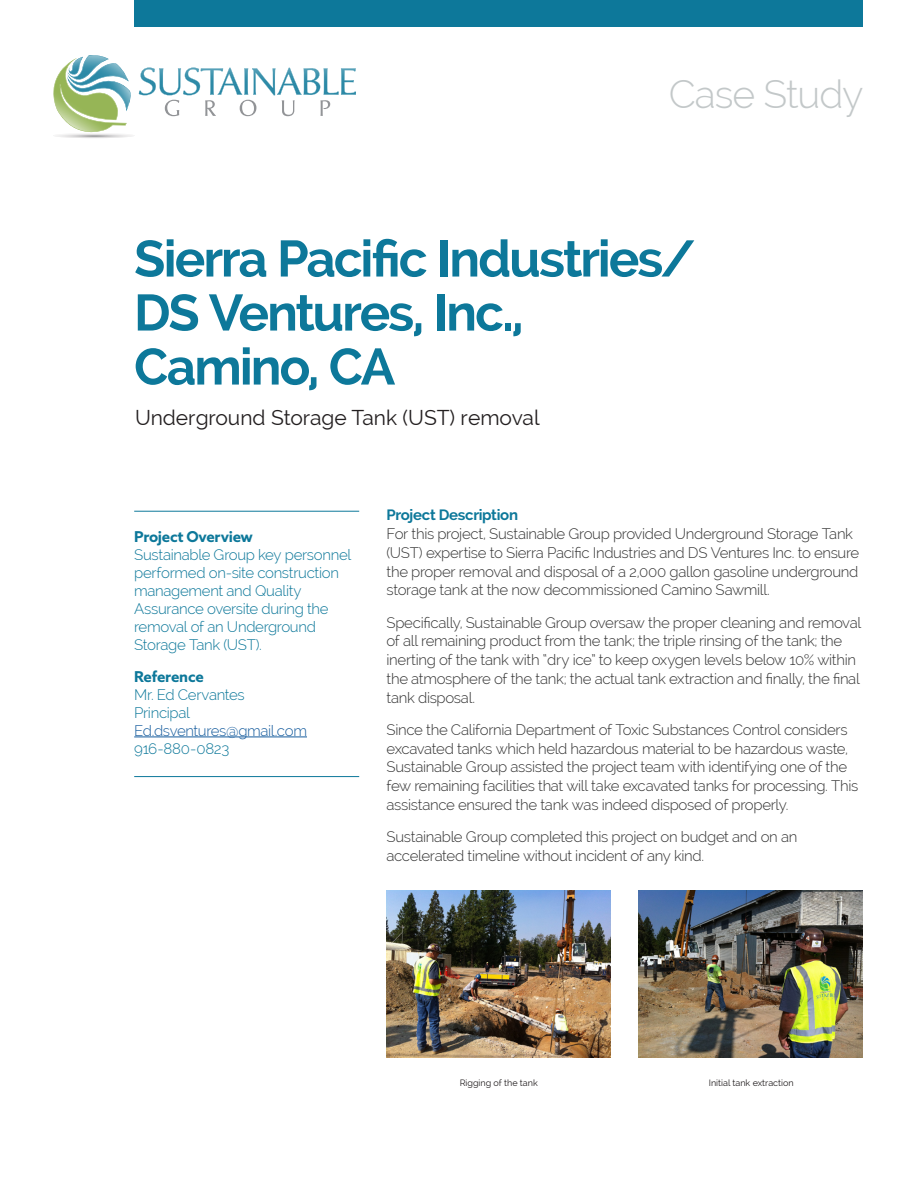
<style>
.page{position:relative;width:918px;height:1188px;background:#fff}
.page>*{position:absolute;margin:0;border:0;box-sizing:border-box;transform-origin:0 0}
.t1{font:700 51px/54px "Raleway";letter-spacing:-.04em;color:#0d789a}
.t2{font:300 39px "Raleway";letter-spacing:-.025em;color:#c3c8c9}
.t3{font:21px "Raleway";color:#231f20}
.t4{font:300 15px/18.8px "Raleway";letter-spacing:-.02em;color:#333}
.t5{font:300 15px/18px "Raleway";letter-spacing:-.02em;color:#0d789a}
.t6{font:700 15px "Azo Sans";letter-spacing:-.02em;color:#0d789a}
.t7{font:300 15px "Raleway";letter-spacing:-.025em;color:#175d9e}
.t8{font:700 15px "Raleway";letter-spacing:-.02em;color:#0d789a}
.t9{font:9px "Raleway";color:#231f20}
</style>
<div class="page">
<hr style="left:134px;top:737px;width:173px;height:1px;background:#175d9e">
<hr style="left:134px;top:511px;width:225px;height:1px;background:#0d789a">
<hr style="left:134px;top:776px;width:225px;height:1px;background:#0d789a">
<div style="left:134px;top:0;width:729px;height:27px;background:#0d789a"></div>
<svg style="left:53px;top:55px;width:303px;height:83px"></svg>
<img style="left:387px;top:891px;width:224px;height:167px">
<img style="left:638px;top:891px;width:225px;height:167px">
<h2 class="t2" style="left:669px;top:71px;width:196px">Case Study</h2>
<h1 class="t1" style="left:134px;top:232px;width:563px">Sierra Pacific Industries/<br>DS Ventures, Inc.,<br>Camino, CA</h1>
<h3 class="t3" style="left:135px;top:405px;width:406px">Underground Storage Tank (UST) removal</h3>
<p class="t6" style="left:134px;top:527px;width:120px">Project Overview</p>
<p class="t5" style="left:134px;top:546px;width:218px">Sustainable Group key personnel performed on-site construction management and Quality<br>Assurance oversite during the removal of an Underground<br>Storage Tank (UST).</p>
<p class="t6" style="left:134px;top:666px;width:71px">Reference</p>
<p class="t5" style="left:134px;top:685px;width:112px">Mr. Ed Cervantes<br>Principal</p>
<p class="t7" style="left:134px;top:722px;width:174px">Ed.dsventures@gmail.com</p>
<p class="t5" style="left:134px;top:739px;width:97px">916-880-0823</p>
<p class="t8" style="left:387px;top:507px;width:133px">Project Description</p>
<p class="t4" style="left:387px;top:524px;width:474px">For this project, Sustainable Group provided Underground Storage Tank (UST) expertise to Sierra Pacific Industries and DS Ventures Inc. to ensure the proper removal and disposal of a 2,000 gallon gasoline underground storage tank at the now decommissioned Camino Sawmill.</p>
<p class="t4" style="left:387px;top:613px;width:476px">Specifically, Sustainable Group oversaw the proper cleaning and removal of all remaining product from the tank; the triple rinsing of the tank; the inerting of the tank with “dry ice” to keep oxygen levels below 10% within the atmosphere of the tank; the actual tank extraction and finally, the final tank disposal.</p>
<p class="t4" style="left:387px;top:720px;width:473px">Since the California Department of Toxic Substances Control considers excavated tanks which held hazardous material to be hazardous waste, Sustainable Group assisted the project team with identifying one of the few remaining facilities that will take excavated tanks for processing. This assistance ensured the tank was indeed disposed of properly.</p>
<p class="t4" style="left:387px;top:827px;width:412px">Sustainable Group completed this project on budget and on an accelerated timeline without incident of any kind.</p>
<p class="t9" style="left:460px;top:1077px;width:80px">Rigging of the tank</p>
<p class="t9" style="left:709px;top:1077px;width:86px">Initial tank extraction</p>
</div>
